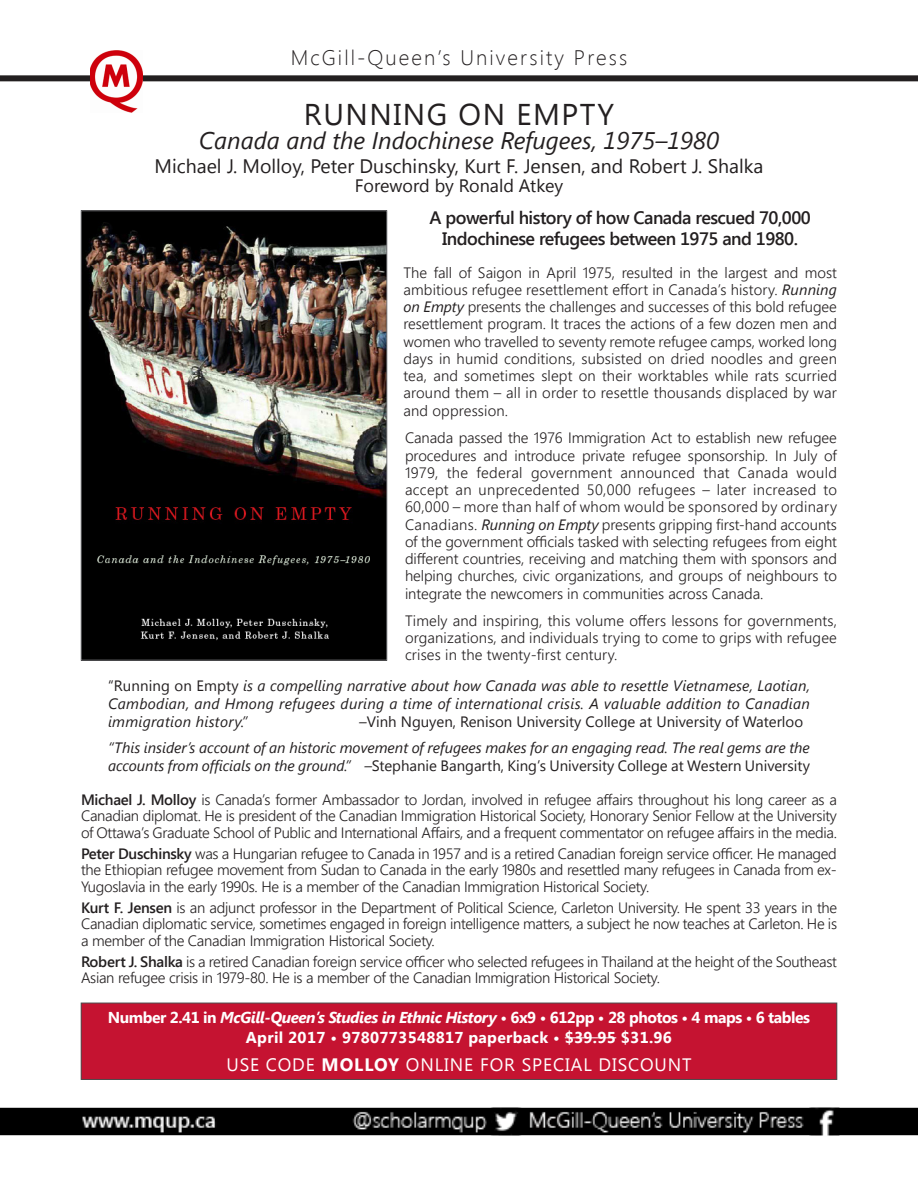
<style>
.page{position:relative;width:918px;height:1188px;background:#fff}
.page>*{position:absolute;margin:0;border:0;box-sizing:border-box;transform-origin:0 0}
.t1{font:30px "Segoe UI";letter-spacing:.05em;color:#231f20}
.t2{font:italic 24px "Segoe UI";color:#231f20}
.t3{font:300 21px "Segoe UI";letter-spacing:.1em;color:#231f20}
.t4{font:19.5px "Segoe UI";color:#231f20}
.t5{font:600 18px "Segoe UI";letter-spacing:-.03em;color:#231f20}
.t6{font:18px "Segoe UI";letter-spacing:.05em;color:#fff}
.t7{font:18px "Segoe UI";color:#231f20}
.t8{font:700 15.75px "Segoe UI";letter-spacing:-.03em;color:#fff}
.t9{font:700 15.75px "Segoe UI";letter-spacing:.015em;color:#fff}
.t10{font:300 15px/17.2px "Segoe UI";letter-spacing:-.02em;color:#231f20;text-align:justify}
.t11{font:italic 15px/18px "Segoe UI";color:#231f20;text-align:justify}
.t12{font:15px "Segoe UI";color:#231f20}
.s1{font-weight:400;font-style:italic}
.s2{font-style:normal}
.s3{font-style:italic}
.s4{font-weight:600}
.s5{font-weight:700}
</style>
<div class="page">
<img style="left:83px;top:213px;width:302px;height:445px">
<div style="left:81px;top:211px;width:306px;height:449px;border:1px solid #717275"></div>
<div style="left:0;top:75px;width:918px;height:6px;background:#231f20"></div>
<img style="left:90px;top:51px;width:52px;height:61px">
<div style="left:81px;top:1003px;width:756px;height:76px;background:#c51331"></div>
<hr style="left:565px;top:1037px;width:51px;height:1px;background:#fff">
<div style="left:81px;top:1003px;width:756px;height:77px;border:1px solid #4e4d4e"></div>
<img style="left:0;top:1107px;width:918px;height:29px">
<p class="t3" style="left:291px;top:43px;width:338px">McGill-Queen’s University Press</p>
<p class="t1" style="left:304px;top:94px;width:312px">RUNNING ON EMPTY</p>
<p class="t2" style="left:199px;top:124px;width:522px">Canada and the Indochinese Refugees, 1975–1980</p>
<p class="t4" style="left:155px;top:152px;width:610px">Michael J. Molloy, Peter Duschinsky, Kurt F. Jensen, and Robert J. Shalka</p>
<p class="t7" style="left:355px;top:173px;width:210px">Foreword by Ronald Atkey</p>
<p class="t5" style="left:430px;top:205px;width:383px">A powerful history of how Canada rescued 70,000</p>
<p class="t5" style="left:442px;top:226px;width:357px">Indochinese refugees between 1975 and 1980.</p>
<p class="t10" style="left:404px;top:263px;width:435px">The fall of Saigon in April 1975, resulted in the largest and most ambitious refugee resettlement effort in Canada’s history. <span class="s1">Running on Empty</span> presents the challenges and successes of this bold refugee resettlement program. It traces the actions of a few dozen men and women who travelled to seventy remote refugee camps, worked long days in humid conditions, subsisted on dried noodles and green tea, and sometimes slept on their worktables while rats scurried around them – all in order to resettle thousands displaced by war and oppression.</p>
<p class="t10" style="left:405px;top:429px;width:434px">Canada passed the 1976 Immigration Act to establish new refugee procedures and introduce private refugee sponsorship. In July of 1979, the federal government announced that Canada would accept an unprecedented 50,000 refugees – later increased to 60,000 – more than half of whom would be sponsored by ordinary Canadians. <span class="s1">Running on Empty</span> presents gripping first-hand accounts of the government officials tasked with selecting refugees from eight different countries, receiving and matching them with sponsors and helping churches, civic organizations, and groups of neighbours to integrate the newcomers in communities across Canada.</p>
<p class="t10" style="left:405px;top:611px;width:433px">Timely and inspiring, this volume offers lessons for governments, organizations, and individuals trying to come to grips with refugee crises in the twenty-first century.</p>
<p class="t11" style="left:108px;top:676px;width:704px"><span class="s2">“Running on Empty</span> is a compelling narrative about how Canada was able to resettle Vietnamese, Laotian, Cambodian, and Hmong refugees during a time of international crisis. A valuable addition to Canadian immigration history.”</p>
<p class="t12" style="left:359px;top:712px;width:445px"><span class="s3">–</span>Vinh Nguyen, Renison University College at University of Waterloo</p>
<p class="t11" style="left:108px;top:738px;width:703px">“This insider’s account of an historic movement of refugees makes for an engaging read. The real gems are the accounts from officials on the ground.” –<span class="s2">Stephanie Bangarth, King’s University College at Western University</span></p>
<p class="t10" style="left:81px;top:791px;width:758px;line-height:16.5px"><span class="s4">Michael J. Molloy</span> is Canada’s former Ambassador to Jordan, involved in refugee affairs throughout his long career as a Canadian diplomat. He is president of the Canadian Immigration Historical Society, Honorary Senior Fellow at the University of Ottawa’s Graduate School of Public and International Affairs, and a frequent commentator on refugee affairs in the media.</p>
<p class="t10" style="left:81px;top:845px;width:757px;line-height:16.5px"><span class="s4">Peter Duschinsky</span> was a Hungarian refugee to Canada in 1957 and is a retired Canadian foreign service officer. He managed the Ethiopian refugee movement from Sudan to Canada in the early 1980s and resettled many refugees in Canada from ex-Yugoslavia in the early 1990s. He is a member of the Canadian Immigration Historical Society.</p>
<p class="t10" style="left:81px;top:899px;width:758px;line-height:16.5px"><span class="s4">Kurt F. Jensen</span> is an adjunct professor in the Department of Political Science, Carleton University. He spent 33 years in the Canadian diplomatic service, sometimes engaged in foreign intelligence matters, a subject he now teaches at Carleton. He is a member of the Canadian Immigration Historical Society.</p>
<p class="t10" style="left:81px;top:953px;width:758px;line-height:16.5px"><span class="s4">Robert J. Shalka</span> is a retired Canadian foreign service officer who selected refugees in Thailand at the height of the Southeast<br>Asian refugee crisis in 1979-80. He is a member of the Canadian Immigration Historical Society.</p>
<p class="t8" style="left:108px;top:1006px;width:704px">Number 2.41 in <span class="s3">McGill-Queen’s Studies in Ethnic History</span> • 6x9 • 612pp • 28 photos • 4 maps • 6 tables</p>
<p class="t9" style="left:246px;top:1026px;width:428px">April 2017 • 9780773548817 paperback • $39.95 $31.96</p>
<p class="t6" style="left:226px;top:1052px;width:467px">USE CODE <span class="s5">MOLLOY</span> ONLINE FOR SPECIAL DISCOUNT</p>
</div>
